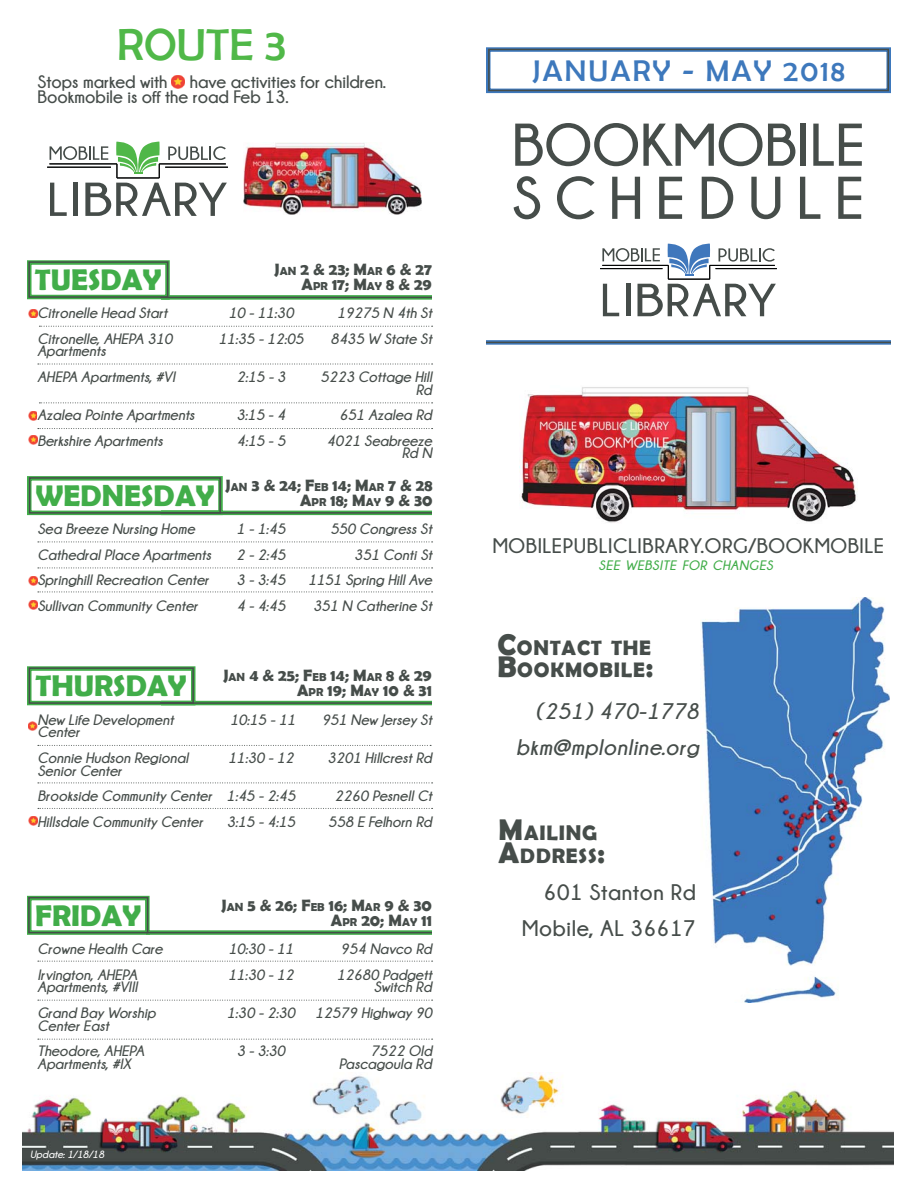
<style>
.page{position:relative;width:918px;height:1188px;background:#fff}
.page>*{position:absolute;margin:0;border:0;box-sizing:border-box;transform-origin:0 0}
.t1{font:700 60px "Champagne&Limousines";letter-spacing:.005em;color:#464d4a}
.t2{font:700 60px "Champagne&Limousines";letter-spacing:.215em;color:#464d4a}
.t3{font:45px "Berlin Sans FB";color:#50b848}
.t4{font:700 30px "Berlin Sans FB Demi";color:#41ad49}
.t5{font:30px "Berlin Sans FB";letter-spacing:.075em;color:#3d78bc}
.t6{font:italic 700 22.5px/36px "Champagne&Limousines";letter-spacing:.025em;color:#464d4a;text-align:right}
.t7{font:700 22.5px/36px "Champagne&Limousines";letter-spacing:.025em;color:#464d4a;text-align:right}
.t8{font:700 21px/22.5px "Berlin Sans FB Demi";letter-spacing:.035em;color:#464d4a}
.t9{font:700 21px "Champagne&Limousines";letter-spacing:.025em;color:#464d4a}
.t10{font:700 18px "Champagne&Limousines";color:#464d4a}
.t11{font:700 16.5px/15px "Berlin Sans FB Demi";color:#464d4a;text-align:right}
.t12{font:italic 700 15px/25.5px "Champagne&Limousines";color:#464d4a}
.t13{font:italic 700 13.65px "Champagne&Limousines";letter-spacing:.035em;color:#41ad49}
.t14{font:italic 700 10.5px "Champagne&Limousines";color:#fff}
.s1{font-size:11.55px}
.s2{font-size:30px}
</style>
<div class="page">
<svg style="left:27px;top:895px;width:405px;height:40px"></svg>
<div style="left:28px;top:897px;width:120px;height:36px;border:2px solid #464d4a"></div>
<svg style="left:38px;top:961px;width:395px;height:1px"></svg>
<hr style="left:146px;top:932px;width:286px;height:1px;background:#464d4a">
<svg style="left:38px;top:1000px;width:395px;height:1px"></svg>
<svg style="left:38px;top:1039px;width:395px;height:1px"></svg>
<svg style="left:28px;top:816px;width:10px;height:9px"></svg>
<svg style="left:28px;top:576px;width:10px;height:9px"></svg>
<svg style="left:38px;top:745px;width:393px;height:1px"></svg>
<svg style="left:27px;top:666px;width:405px;height:40px"></svg>
<svg style="left:38px;top:783px;width:395px;height:1px"></svg>
<svg style="left:38px;top:808px;width:395px;height:1px"></svg>
<svg style="left:27px;top:476px;width:405px;height:40px"></svg>
<div style="left:29px;top:477px;width:192px;height:37px;border:2px solid #464d4a"></div>
<hr style="left:160px;top:512px;width:272px;height:2px;background:#464d4a">
<svg style="left:38px;top:542px;width:395px;height:1px"></svg>
<svg style="left:38px;top:568px;width:395px;height:1px"></svg>
<svg style="left:38px;top:592px;width:395px;height:1px"></svg>
<svg style="left:28px;top:600px;width:9px;height:9px"></svg>
<svg style="left:28px;top:722px;width:10px;height:9px"></svg>
<svg style="left:27px;top:260px;width:405px;height:40px"></svg>
<div style="left:28px;top:261px;width:140px;height:37px;border:2px solid #464d4a"></div>
<svg style="left:39px;top:326px;width:394px;height:1px"></svg>
<hr style="left:160px;top:297px;width:272px;height:1px;background:#464d4a">
<svg style="left:39px;top:403px;width:394px;height:1px"></svg>
<svg style="left:38px;top:364px;width:395px;height:1px"></svg>
<svg style="left:28px;top:309px;width:10px;height:9px"></svg>
<svg style="left:28px;top:411px;width:10px;height:9px"></svg>
<svg style="left:28px;top:435px;width:10px;height:9px"></svg>
<svg style="left:38px;top:428px;width:395px;height:1px"></svg>
<img style="left:243px;top:142px;width:178px;height:73px">
<hr style="left:47px;top:167px;width:64px;height:1px;background:#010202">
<hr style="left:49px;top:164px;width:68px;height:1px;background:#010202">
<hr style="left:165px;top:167px;width:63px;height:1px;background:#010202">
<svg style="left:50px;top:141px;width:177px;height:75px"></svg>
<svg style="left:171px;top:75px;width:13px;height:13px"></svg>
<div style="left:486px;top:340px;width:405px;height:5px;background:#3f6d9f"></div>
<hr style="left:486px;top:342px;width:405px;height:1px;background:#464d4a">
<div style="left:486px;top:47px;width:405px;height:46px;border:4px solid #3d78bc"></div>
<div style="left:488px;top:49px;width:401px;height:42px;border:2px solid #464d4a"></div>
<img style="left:521px;top:387px;width:335px;height:136px">
<img style="left:23px;top:1074px;width:870px;height:97px">
<hr style="left:600px;top:268px;width:62px;height:1px;background:#010202">
<hr style="left:716px;top:268px;width:61px;height:1px;background:#010202">
<svg style="left:602px;top:243px;width:174px;height:73px"></svg>
<img style="left:701px;top:597px;width:189px;height:405px">
<h2 class="t3" style="left:117px;top:20px;width:170px">ROUTE 3</h2>
<p class="t10" style="left:38px;top:72px;width:350px">Stops marked with have activities for children.</p>
<p class="t10" style="left:38px;top:87px;width:253px">Bookmobile is off the road Feb 13.</p>
<h3 class="t4" style="left:35px;top:262px;width:128px">TUESDAY</h3>
<p class="t11" style="left:274px;top:261px;width:159px">J<span class="s1">AN</span> 2 &amp; 23; M<span class="s1">AR</span> 6 &amp; 27<br>A<span class="s1">PR</span> 17; M<span class="s1">AY</span> 8 &amp; 29</p>
<p class="t12" style="left:37px;top:300px;width:137px">Citronelle Head Start<br>Citronelle, AHEPA 310</p>
<p class="t12" style="left:37px;top:338px;width:139px">Apartments<br>AHEPA Apartments, #VI</p>
<p class="t12" style="left:37px;top:402px;width:159px">Azalea Pointe Apartments<br>Berkshire Apartments</p>
<p class="t12" style="left:218px;top:300px;width:87px;text-align:center">10 - 11:30<br>11:35 - 12:05</p>
<p class="t12" style="left:237px;top:363px;width:50px">2:15 - 3</p>
<p class="t12" style="left:237px;top:402px;width:50px">3:15 - 4<br>4:15 - 5</p>
<p class="t12" style="left:330px;top:300px;width:103px;text-align:center">19275 N 4th St<br>8435 W State St</p>
<p class="t12" style="left:320px;top:370px;width:113px;line-height:12.8px;text-align:right">5223 Cottage Hill<br>Rd</p>
<p class="t12" style="left:327px;top:402px;width:107px;text-align:right">651 Azalea Rd<br>4021 Seabreeze</p>
<p class="t12" style="left:402px;top:440px;width:32px">Rd N</p>
<h3 class="t4" style="left:35px;top:478px;width:181px">WEDNESDAY</h3>
<p class="t11" style="left:225px;top:477px;width:209px">J<span class="s1">AN</span> 3 &amp; 24; F<span class="s1">EB</span> 14; M<span class="s1">AR</span> 7 &amp; 28<br>A<span class="s1">PR</span> 18; M<span class="s1">AY</span> 9 &amp; 30</p>
<p class="t12" style="left:37px;top:516px;width:175px">Sea Breeze Nursing Home<br>Cathedral Place Apartments<br>Springhill Recreation Center<br>Sullivan Community Center</p>
<p class="t12" style="left:236px;top:516px;width:51px;text-align:justify">1 - 1:45<br>2 - 2:45<br>3 - 3:45<br>4 - 4:45</p>
<p class="t12" style="left:308px;top:516px;width:126px;text-align:right">550 Congress St<br>351 Conti St<br>1151 Spring Hill Ave<br>351 N Catherine St</p>
<h3 class="t4" style="left:36px;top:669px;width:152px">THURSDAY</h3>
<p class="t11" style="left:223px;top:668px;width:210px">J<span class="s1">AN</span> 4 &amp; 25; F<span class="s1">EB</span> 14; M<span class="s1">AR</span> 8 &amp; 29<br>A<span class="s1">PR</span> 19; M<span class="s1">AY</span> 10 &amp; 31</p>
<p class="t12" style="left:38px;top:713px;width:138px;line-height:12.8px">New Life Development<br>Center</p>
<p class="t12" style="left:38px;top:751px;width:152px;line-height:12.8px">Connie Hudson Regional<br>Senior Center</p>
<p class="t12" style="left:38px;top:783px;width:176px">Brookside Community Center<br>Hillsdale Community Center</p>
<p class="t12" style="left:230px;top:706px;width:67px">10:15 - 11</p>
<p class="t12" style="left:228px;top:745px;width:67px">11:30 - 12</p>
<p class="t12" style="left:227px;top:783px;width:70px">1:45 - 2:45<br>3:15 - 4:15</p>
<p class="t12" style="left:322px;top:706px;width:112px">951 New Jersey St</p>
<p class="t12" style="left:328px;top:744px;width:106px">3201 Hillcrest Rd</p>
<p class="t12" style="left:328px;top:783px;width:105px;text-align:center">2260 Pesnell Ct<br>558 E Felhorn Rd</p>
<h3 class="t4" style="left:35px;top:898px;width:107px">FRIDAY</h3>
<p class="t11" style="left:221px;top:897px;width:212px">J<span class="s1">AN</span> 5 &amp; 26; F<span class="s1">EB</span> 16; M<span class="s1">AR</span> 9 &amp; 30<br>A<span class="s1">PR</span> 20; M<span class="s1">AY</span> 11</p>
<p class="t12" style="left:38px;top:936px;width:127px">Crowne Health Care<br>Irvington, AHEPA</p>
<p class="t12" style="left:38px;top:974px;width:120px">Apartments, #VIII<br>Grand Bay Worship</p>
<p class="t12" style="left:38px;top:1012px;width:108px">Center East<br>Theodore, AHEPA</p>
<p class="t12" style="left:38px;top:1051px;width:95px">Apartments, #IX</p>
<p class="t14" style="left:30px;top:1148px;width:76px">Update: 1/18/18</p>
<p class="t12" style="left:228px;top:936px;width:67px">10:30 - 11<br>11:30 - 12</p>
<p class="t12" style="left:227px;top:999px;width:70px">1:30 - 2:30</p>
<p class="t12" style="left:237px;top:1038px;width:50px">3 - 3:30</p>
<p class="t12" style="left:337px;top:936px;width:97px">954 Navco Rd<br>12680 Padgett</p>
<p class="t12" style="left:315px;top:974px;width:118px;text-align:right">Switch Rd<br>12579 Highway 90</p>
<p class="t12" style="left:339px;top:1044px;width:95px;line-height:12.8px;text-align:right">7522 Old<br>Pascagoula Rd</p>
<h3 class="t5" style="left:533px;top:55px;width:314px">JANUARY - MAY 2018</h3>
<h1 class="t1" style="left:512px;top:112px;width:355px">BOOKMOBILE</h1>
<h1 class="t2" style="left:512px;top:165px;width:354px">SCHEDULE</h1>
<h3 class="t9" style="left:493px;top:534px;width:393px">MOBILEPUBLICLIBRARY.ORG/BOOKMOBILE</h3>
<p class="t13" style="left:599px;top:558px;width:176px">SEE WEBSITE FOR CHANGES</p>
<h3 class="t8" style="left:497px;top:636px;width:157px"><span class="s2">C</span>ONTACT THE<br><span class="s2">B</span>OOKMOBILE<span class="s2">:</span></h3>
<h3 class="t6" style="left:516px;top:692px;width:184px">(251) 470-1778 bkm@mplonline.org</h3>
<h3 class="t8" style="left:499px;top:822px;width:108px"><span class="s2">M</span>AILING<br><span class="s2">A</span>DDRESS<span class="s2">:</span></h3>
<h3 class="t7" style="left:522px;top:874px;width:175px">601 Stanton Rd<br>Mobile, AL 36617</h3>
</div>
